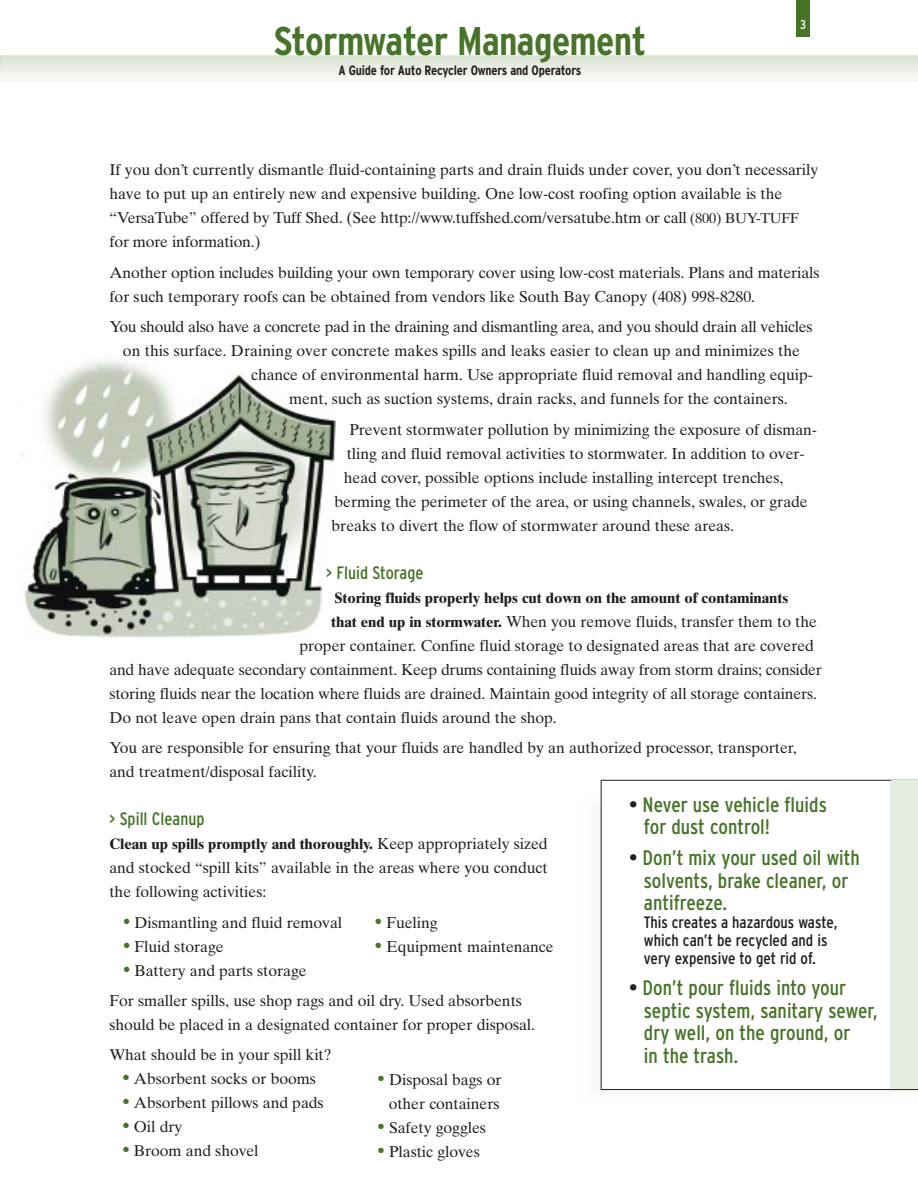
<style>
.page{position:relative;width:918px;height:1188px;background:#fff}
.page>*{position:absolute;margin:0;border:0;box-sizing:border-box;transform-origin:0 0}
.t1{font:700 condensed 40.05px "Interstate";letter-spacing:-.015em;color:#48742a}
.t2{font:condensed 21px/22.5px "Interstate";color:#48742a}
.t3{font:condensed 18px "Interstate";color:#48742a}
.t4{font:condensed 16.5px/18px "Interstate";color:#231f20}
.t5{font:15.75px/24px "Times Ten";letter-spacing:-.005em;color:#231f20}
.t6{font:700 15px "Times Ten";letter-spacing:-.005em;color:#231f20}
.t7{font:700 condensed 13.5px "Interstate";letter-spacing:-.015em;color:#231f20}
.t8{font:condensed 12.75px "Interstate";color:#fff}
.s1{font-size:14.25px}
.s2{font-weight:700;font-size:15px}
.s3{font-weight:400;font-size:15.75px}
.s4{font-family:"Interstate";font-stretch:condensed;font-size:18px;color:#48742a}
.s5{color:#231f20}
</style>
<div class="page">
<img style="left:23px;top:360px;width:313px;height:278px">
<hr style="left:0;top:77px;width:918px;height:4px;background:#f8faf7">
<hr style="left:0;top:75px;width:918px;height:4px;background:#f2f6f1">
<hr style="left:0;top:73px;width:918px;height:4px;background:#f0f5ed">
<hr style="left:0;top:71px;width:918px;height:4px;background:#edf1e9">
<hr style="left:0;top:68px;width:918px;height:4px;background:#e7ede3">
<hr style="left:0;top:66px;width:918px;height:4px;background:#e3eade">
<hr style="left:0;top:63px;width:918px;height:4px;background:#e5ebdf">
<hr style="left:0;top:60px;width:918px;height:4px;background:#e1e8db">
<hr style="left:0;top:57px;width:918px;height:4px;background:#dde5d6">
<hr style="left:0;top:56px;width:918px;height:3px;background:#d2ddc9">
<div style="left:796px;top:0;width:14px;height:37px;background:#48742a"></div>
<svg style="left:601px;top:780px;width:317px;height:310px"></svg>
<div style="left:891px;top:781px;width:27px;height:308px;background:#e5ece0"></div>
<h1 class="t1" style="left:274px;top:26px;width:374px">Stormwater Management</h1>
<p class="t7" style="left:339px;top:65px;width:244px">A Guide for Auto Recycler Owners and Operators</p>
<p class="t8" style="left:800px;top:20px;width:7px">3</p>
<p class="t5" style="left:110px;top:159px;width:710px">If you don’t currently dismantle fluid-containing parts and drain fluids under cover, you don’t necessarily have to put up an entirely new and expensive building. One low-cost roofing option available is the “VersaTube” offered by Tuff Shed. (See http://www.tuffshed.com/versatube.htm or call <span class="s1">(800) BUY-TUFF </span>for more information.)</p>
<p class="t5" style="left:110px;top:262px;width:711px">Another option includes building your own temporary cover using low-cost materials. Plans and materials for such temporary roofs can be obtained from vendors like South Bay Canopy (408) 998-8280.</p>
<p class="t5" style="left:110px;top:316px;width:705px">You should also have a concrete pad in the draining and dismantling area, and you should drain all vehicles</p>
<p class="t5" style="left:123px;top:340px;width:679px">on this surface. Draining over concrete makes spills and leaks easier to clean up and minimizes the</p>
<p class="t5" style="left:251px;top:364px;width:563px">chance of environmental harm. Use appropriate fluid removal and handling equip-</p>
<p class="t5" style="left:289px;top:388px;width:500px">ment, such as suction systems, drain racks, and funnels for the containers.</p>
<p class="t5" style="left:349px;top:419px;width:469px">Prevent stormwater pollution by minimizing the exposure of disman-</p>
<p class="t5" style="left:347px;top:443px;width:459px">tling and fluid removal activities to stormwater. In addition to over-</p>
<p class="t5" style="left:344px;top:467px;width:441px">head cover, possible options include installing intercept trenches,</p>
<p class="t5" style="left:335px;top:491px;width:475px">berming the perimeter of the area, or using channels, swales, or grade</p>
<p class="t5" style="left:332px;top:515px;width:404px">breaks to divert the flow of stormwater around these areas.</p>
<p class="t3" style="left:326px;top:565px;width:99px">&gt; Fluid Storage</p>
<p class="t6" style="left:334px;top:592px;width:455px">Storing fluids properly helps cut down on the amount of contaminants</p>
<p class="t5" style="left:331px;top:611px;width:487px"><span class="s2">that end up in stormwater.</span> When you remove fluids, transfer them to the</p>
<p class="t5" style="left:300px;top:635px;width:516px">proper container. Confine fluid storage to designated areas that are covered</p>
<p class="t5" style="left:110px;top:659px;width:714px">and have adequate secondary containment. Keep drums containing fluids away from storm drains; consider</p>
<p class="t5" style="left:110px;top:683px;width:709px">storing fluids near the location where fluids are drained. Maintain good integrity of all storage containers.</p>
<p class="t5" style="left:110px;top:707px;width:449px">Do not leave open drain pans that contain fluids around the shop.</p>
<p class="t5" style="left:110px;top:737px;width:689px">You are responsible for ensuring that your fluids are handled by an authorized processor, transporter, and treatment/disposal facility.</p>
<p class="t3" style="left:110px;top:812px;width:97px">&gt; Spill Cleanup</p>
<p class="t6" style="left:110px;top:838px;width:440px">Clean up spills promptly and thoroughly. <span class="s3">Keep appropriately sized</span></p>
<p class="t5" style="left:109px;top:857px;width:440px">and stocked “spill kits” available in the areas where you conduct the following activities:</p>
<p class="t5" style="left:123px;top:912px;width:221px"><span class="s4">•</span> Dismantling and fluid removal</p>
<p class="t5" style="left:123px;top:936px;width:102px"><span class="s4">•</span> Fluid storage</p>
<p class="t5" style="left:110px;top:957px;width:414px;line-height:30.5px;text-indent:13px"><span class="s4">•</span> Battery and parts storage<br>For smaller spills, use shop rags and oil dry. Used absorbents</p>
<p class="t5" style="left:110px;top:1011px;width:427px;line-height:30.5px">should be placed in a designated container for proper disposal.<br>What should be in your spill kit?</p>
<p class="t5" style="left:122px;top:1069px;width:195px"><span class="s4">•</span> Absorbent socks or booms</p>
<p class="t5" style="left:122px;top:1093px;width:203px"><span class="s4">•</span> Absorbent pillows and pads</p>
<p class="t5" style="left:122px;top:1117px;width:62px"><span class="s4">•</span> Oil dry</p>
<p class="t5" style="left:122px;top:1141px;width:138px"><span class="s4">•</span> Broom and shovel</p>
<h2 class="t2" style="left:644px;top:794px;width:184px;text-indent:-15px"><span class="s5">•</span> Never use vehicle fluids for dust control!</h2>
<h2 class="t2" style="left:644px;top:848px;width:217px;text-indent:-15px"><span class="s5">•</span> Don’t mix your used oil with solvents, brake cleaner, or antifreeze.</h2>
<p class="t4" style="left:644px;top:915px;width:195px">This creates a hazardous waste, which can’t be recycled and is very expensive to get rid of.</p>
<h2 class="t2" style="left:644px;top:978px;width:235px;text-indent:-15px"><span class="s5">•</span> Don’t pour fluids into your septic system, sanitary sewer, dry well, on the ground, or<br>in the trash.</h2>
<p class="t5" style="left:375px;top:912px;width:64px"><span class="s4">•</span> Fueling</p>
<p class="t5" style="left:375px;top:936px;width:180px"><span class="s4">•</span> Equipment maintenance</p>
<p class="t5" style="left:378px;top:1069px;width:126px;text-align:center"><span class="s4">•</span> Disposal bags or other containers</p>
<p class="t5" style="left:378px;top:1117px;width:110px"><span class="s4">•</span> Safety goggles</p>
<p class="t5" style="left:378px;top:1141px;width:104px"><span class="s4">•</span> Plastic gloves</p>
</div>
